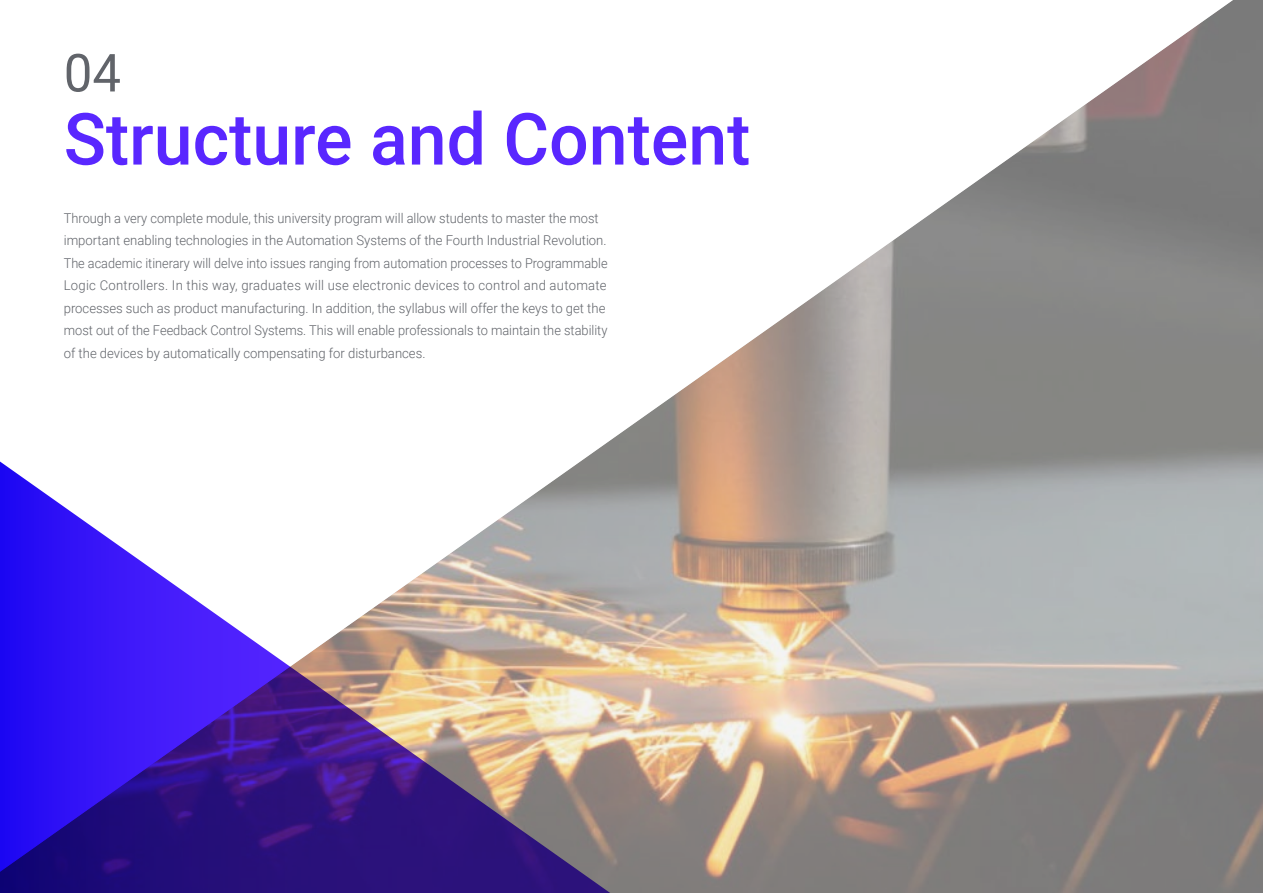
<style>
.page{position:relative;width:1263px;height:893px;background:#fff}
.page>*{position:absolute;margin:0;border:0;box-sizing:border-box;transform-origin:0 0}
.t1{font:500 72px "Roboto";color:#5927ff}
.t2{font:52.5px "Roboto";color:#61646a}
.t3{font:300 13.5px/22.5px "Roboto";color:#61646a;scale:.95 1}
</style>
<div class="page">
<img style="left:602px;top:0;width:661px;height:893px">
<svg style="left:0;top:446px;width:640px;height:447px"></svg>
<h2 class="t2" style="left:64px;top:36px;width:59px">04</h2>
<h1 class="t1" style="left:64px;top:89px;width:688px">Structure and Content</h1>
<p class="t3" style="left:64px;top:206px;width:574px">Through a very complete module, this university program will allow students to master the most important enabling technologies in the Automation Systems of the Fourth Industrial Revolution.<br>The academic itinerary will delve into issues ranging from automation processes to Programmable Logic Controllers. In this way, graduates will use electronic devices to control and automate processes such as product manufacturing. In addition, the syllabus will offer the keys to get the most out of the Feedback Control Systems. This will enable professionals to maintain the stability of the devices by automatically compensating for disturbances.</p>
</div>
